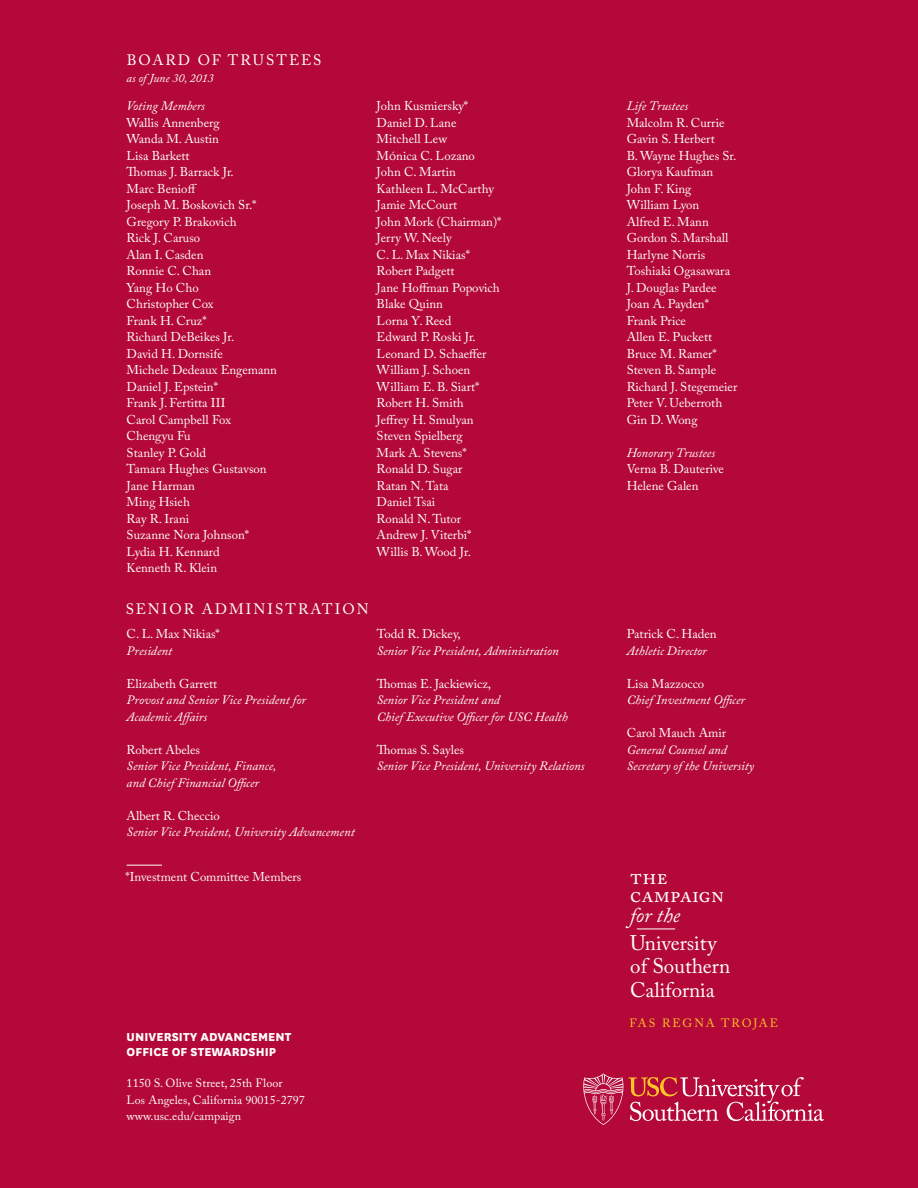
<style>
.page{position:relative;width:918px;height:1188px;background:#b30838}
.page>*{position:absolute;margin:0;border:0;box-sizing:border-box;transform-origin:0 0}
.t1{font:21.9px/18.1px "Adobe Caslon Pro";letter-spacing:.015em;color:#fff}
.t2{font:21px/23.1px "Adobe Caslon Pro";color:#fff}
.t3{font:italic 21px "Adobe Caslon Pro";color:#fff}
.t4{font:15px "Adobe Caslon Pro";letter-spacing:.135em;color:#fff}
.t5{font:800 13.5px/15px "National";letter-spacing:.005em;color:#fff}
.t6{font:12.75px/16.5px "Adobe Caslon Pro";color:#fff}
.t7{font:italic 12.75px/16.5px "Adobe Caslon Pro";color:#fff}
.t8{font:12px/16.5px "Adobe Caslon Pro";letter-spacing:.005em;color:#fff}
.t9{font:italic 12px "Adobe Caslon Pro";color:#fff}
.t10{font:12px "Adobe Caslon Pro";letter-spacing:.155em;color:#ffc425}
</style>
<div class="page">
<svg style="left:629px;top:1077px;width:195px;height:44px"></svg>
<svg style="left:583px;top:1073px;width:40px;height:52px"></svg>
<hr style="left:637px;top:929px;width:38px;height:1px;background:#fff">
<hr style="left:127px;top:865px;width:35px;height:1px;background:#fff">
<p class="t4" style="left:127px;top:51px;width:84px">Board of</p>
<p class="t4" style="left:228px;top:51px;width:92px">Trustees</p>
<p class="t9" style="left:127px;top:71px;width:89px">as of June 30, 2013</p>
<p class="t7" style="left:127px;top:98px;width:80px">Voting Members</p>
<p class="t6" style="left:127px;top:114px;width:152px">Wallis Annenberg<br>Wanda M. Austin<br>Lisa Barkett<br>Thomas J. Barrack Jr.<br>Marc Benioff<br>Joseph M. Boskovich Sr.*<br>Gregory P. Brakovich<br>Rick J. Caruso<br>Alan I. Casden<br>Ronnie C. Chan<br>Yang Ho Cho<br>Christopher Cox<br>Frank H. Cruz*<br>Richard DeBeikes Jr.<br>David H. Dornsife<br>Michele Dedeaux Engemann<br>Daniel J. Epstein*<br>Frank J. Fertitta III<br>Carol Campbell Fox<br>Chengyu Fu<br>Stanley P. Gold<br>Tamara Hughes Gustavson<br>Jane Harman<br>Ming Hsieh<br>Ray R. Irani<br>Suzanne Nora Johnson*<br>Lydia H. Kennard<br>Kenneth R. Klein</p>
<p class="t6" style="left:377px;top:98px;width:126px">John Kusmiersky*<br>Daniel D. Lane<br>Mitchell Lew<br>MÓnica C. Lozano<br>John C. Martin<br>Kathleen L. McCarthy<br>Jamie McCourt<br>John Mork (Chairman)*<br>Jerry W. Neely<br>C. L. Max Nikias*<br>Robert Padgett<br>Jane Hoffman Popovich<br>Blake Quinn<br>Lorna Y. Reed<br>Edward P. Roski Jr.<br>Leonard D. Schaeffer<br>William J. Schoen<br>William E. B. Siart*<br>Robert H. Smith<br>Jeffrey H. Smulyan<br>Steven Spielberg<br>Mark A. Stevens*<br>Ronald D. Sugar<br>Ratan N. Tata<br>Daniel Tsai<br>Ronald N. Tutor<br>Andrew J. Viterbi*<br>Willis B. Wood Jr.</p>
<p class="t7" style="left:627px;top:98px;width:63px">Life Trustees</p>
<p class="t6" style="left:627px;top:114px;width:112px">Malcolm R. Currie<br>Gavin S. Herbert<br>B. Wayne Hughes Sr.<br>Glorya Kaufman<br>John F. King<br>William Lyon<br>Alfred E. Mann<br>Gordon S. Marshall<br>Harlyne Norris<br>Toshiaki Ogasawara<br>J. Douglas Pardee<br>Joan A. Payden*<br>Frank Price<br>Allen E. Puckett<br>Bruce M. Ramer*<br>Steven B. Sample<br>Richard J. Stegemeier<br>Peter V. Ueberroth<br>Gin D. Wong</p>
<p class="t7" style="left:627px;top:444px;width:90px">Honorary Trustees</p>
<p class="t6" style="left:627px;top:461px;width:99px">Verna B. Dauterive<br>Helene Galen</p>
<p class="t4" style="left:126px;top:600px;width:103px">Senio r Admi</p>
<p class="t4" style="left:254px;top:600px;width:117px">nistration</p>
<p class="t6" style="left:127px;top:626px;width:95px">C. L. Max Nikias*</p>
<p class="t7" style="left:127px;top:642px;width:47px">President</p>
<p class="t6" style="left:127px;top:675px;width:92px">Elizabeth Garrett</p>
<p class="t7" style="left:127px;top:692px;width:181px">Provost and Senior Vice President for<br>Academic Affairs</p>
<p class="t6" style="left:127px;top:741px;width:75px">Robert Abeles</p>
<p class="t7" style="left:127px;top:758px;width:151px">Senior Vice President, Finance, and Chief Financial Officer</p>
<p class="t6" style="left:127px;top:807px;width:95px">Albert R. Checcio</p>
<p class="t7" style="left:127px;top:824px;width:230px">Senior Vice President, University Advancement</p>
<p class="t6" style="left:377px;top:626px;width:86px">Todd R. Dickey,</p>
<p class="t7" style="left:377px;top:642px;width:184px">Senior Vice President, Administration</p>
<p class="t6" style="left:377px;top:675px;width:116px">Thomas E. Jackiewicz,</p>
<p class="t7" style="left:377px;top:692px;width:193px">Senior Vice President and<br>Chief Executive Officer for USC Health</p>
<p class="t6" style="left:377px;top:741px;width:89px">Thomas S. Sayles</p>
<p class="t7" style="left:377px;top:758px;width:209px">Senior Vice President, University Relations</p>
<p class="t6" style="left:126px;top:869px;width:177px">*Investment Committee Members</p>
<p class="t5" style="left:127px;top:1028px;width:166px">UNIVERSITY ADVANCEMENT<br>OFFICE OF STEWARDSHIP</p>
<p class="t8" style="left:127px;top:1075px;width:180px">1150 S. Olive Street, 25th Floor<br>Los Angeles, California 90015-2797 www.usc.edu/campaign</p>
<p class="t6" style="left:627px;top:626px;width:91px">Patrick C. Haden</p>
<p class="t7" style="left:627px;top:642px;width:81px">Athletic Director</p>
<p class="t6" style="left:627px;top:675px;width:79px">Lisa Mazzocco</p>
<p class="t7" style="left:627px;top:691px;width:120px">Chief Investment Officer</p>
<p class="t6" style="left:627px;top:724px;width:101px">Carol Mauch Amir</p>
<p class="t7" style="left:627px;top:741px;width:129px">General Counsel and<br>Secretary of the University</p>
<h1 class="t1" style="left:630px;top:867px;width:95px">the campaign</h1>
<h2 class="t3" style="left:630px;top:903px;width:51px">for the</h2>
<h2 class="t2" style="left:630px;top:932px;width:101px">University of Southern<br>California</h2>
<p class="t10" style="left:630px;top:1015px;width:10px">fas</p>
<p class="t10" style="left:662px;top:1015px;width:117px">regna tro ja e</p>
</div>
